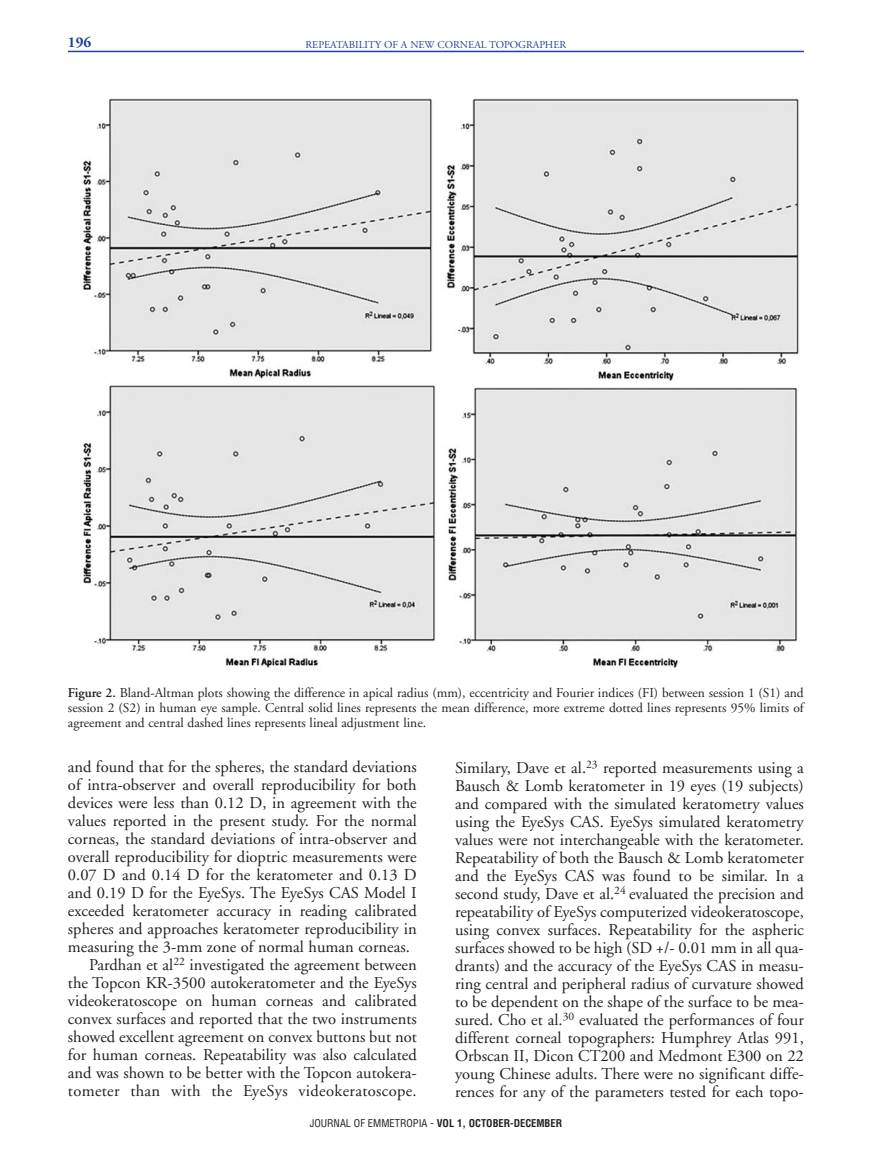
<style>
.page{position:relative;width:872px;height:1170px;background:#fff}
.page>*{position:absolute;margin:0;border:0;box-sizing:border-box;transform-origin:0 0}
.t1{font:16.5px/18px "Adobe Garamond";color:#231f20;text-align:justify}
.t2{font:16.5px "Adobe Garamond";letter-spacing:.02em;color:#231f20}
.t3{font:700 15px "Adobe Garamond";color:#1f419a}
.t4{font:13.5px/15px "Adobe Garamond";color:#231f20;text-align:justify}
.t5{font:700 condensed 10.5px "Helvetica";color:#231f20}
.t6{font:10.5px "Adobe Garamond";color:#1f419a}
.s1{font-weight:600}
.s2{font-weight:400}
</style>
<div class="page">
<hr style="left:68px;top:51px;width:736px;height:1px;background:#1f419a">
<img style="left:83px;top:98px;width:716px;height:570px">
<p class="t3" style="left:68px;top:36px;width:25px">196</p>
<p class="t6" style="left:305px;top:40px;width:262px">REPEATABILITY OF A NEW CORNEAL TOPOGRAPHER</p>
<p class="t4" style="left:68px;top:686px;width:737px"><span class="s1">Figure 2.</span> Bland-Altman plots showing the difference in apical radius (mm), eccentricity and Fourier indices (FI) between session 1 (S1) and session 2 (S2) in human eye sample. Central solid lines represents the mean difference, more extreme dotted lines represents 95% limits of agreement and central dashed lines represents lineal adjustment line.</p>
<p class="t1" style="left:68px;top:759px;width:350px">and found that for the spheres, the standard deviations</p>
<p class="t1" style="left:68px;top:777px;width:350px">of intra-observer and overall reproducibility for both</p>
<p class="t1" style="left:68px;top:795px;width:350px">devices were less than 0.12 D, in agreement with the</p>
<p class="t1" style="left:68px;top:813px;width:350px">values reported in the present study. For the normal</p>
<p class="t1" style="left:68px;top:831px;width:350px">corneas, the standard deviations of intra-observer and</p>
<p class="t1" style="left:68px;top:849px;width:350px">overall reproducibility for dioptric measurements were</p>
<p class="t1" style="left:68px;top:867px;width:350px">0.07 D and 0.14 D for the keratometer and 0.13 D</p>
<p class="t1" style="left:68px;top:885px;width:350px">and 0.19 D for the EyeSys. The EyeSys CAS Model I</p>
<p class="t1" style="left:68px;top:903px;width:350px">exceeded keratometer accuracy in reading calibrated</p>
<p class="t1" style="left:68px;top:921px;width:350px">spheres and approaches keratometer reproducibility in</p>
<p class="t1" style="left:68px;top:939px;width:343px">measuring the 3-mm zone of normal human corneas.</p>
<p class="t1" style="left:89px;top:957px;width:329px">Pardhan et al<sup>22</sup> investigated the agreement between</p>
<p class="t1" style="left:68px;top:975px;width:350px">the Topcon KR-3500 autokeratometer and the EyeSys</p>
<p class="t1" style="left:68px;top:993px;width:350px">videokeratoscope on human corneas and calibrated</p>
<p class="t1" style="left:68px;top:1011px;width:350px">convex surfaces and reported that the two instruments</p>
<p class="t1" style="left:68px;top:1029px;width:350px">showed excellent agreement on convex buttons but not</p>
<p class="t1" style="left:68px;top:1047px;width:350px">for human corneas. Repeatability was also calculated</p>
<p class="t1" style="left:68px;top:1065px;width:350px">and was shown to be better with the Topcon autokera-</p>
<p class="t2" style="left:68px;top:1083px;width:350px">tometer than with the EyeSys videokeratoscope.</p>
<p class="t1" style="left:455px;top:760px;width:350px">Similary, Dave et al.<sup>23</sup> reported measurements using a Bausch &amp; Lomb keratometer in 19 eyes (19 subjects) and compared with the simulated keratometry values using the EyeSys CAS. EyeSys simulated keratometry values were not interchangeable with the keratometer.<br>Repeatability of both the Bausch &amp; Lomb keratometer and the EyeSys CAS was found to be similar. In a second study, Dave et al.<sup>24</sup> evaluated the precision and repeatability of EyeSys computerized videokeratoscope, using convex surfaces. Repeatability for the aspheric surfaces showed to be high (SD +/- 0.01 mm in all qua&shy;drants) and the accuracy of the EyeSys CAS in measu&shy;ring central and peripheral radius of curvature showed to be dependent on the shape of the surface to be mea&shy;sured. Cho et al.<sup>30</sup> evaluated the performances of four different corneal topographers: Humphrey Atlas 991, Orbscan II, Dicon CT200 and Medmont E300 on 22 young Chinese adults. There were no significant diffe&shy;rences for any of the parameters tested for each topo-</p>
<p class="t5" style="left:310px;top:1119px;width:254px"><span class="s2">JOURNAL OF EMMETROPIA -</span> VOL 1, OCTOBER-DECEMBER</p>
</div>
